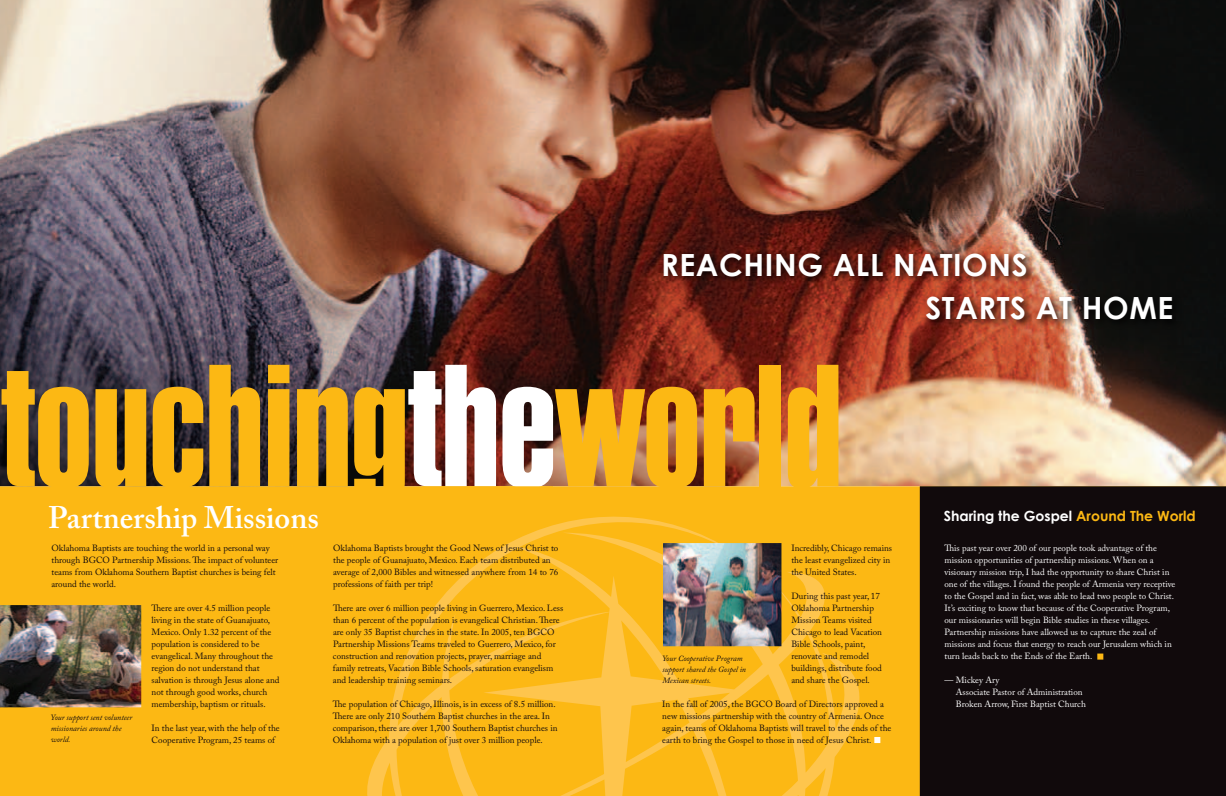
<style>
.page{position:relative;width:1226px;height:796px;background:#fff}
.page>*{position:absolute;margin:0;border:0;box-sizing:border-box;transform-origin:0 0}
.t1{font:168.6px "Jackson";color:#fcb814}
.t2{font:600 31px "Adobe Caslon Pro";color:#fff}
.t3{font:700 30.5px/43.5px "Century Gothic";letter-spacing:.02em;color:#fff}
.t4{font:700 14px "Century Gothic";color:#fff}
.t5{font:9px/12px "Adobe Caslon Pro";color:#110a0c}
.t6{font:9px/12px "Adobe Caslon Pro";color:#fff}
.t7{font:italic 8px/11px "Adobe Caslon Pro";color:#110a0c}
.s1{color:#fff}
.s2{color:#fcb814}
</style>
<div class="page">
<img style="left:0;top:0;width:1226px;height:486px">
<img style="left:0;top:186px;width:607px;height:300px">
<div style="left:0;top:486px;width:1226px;height:309px;background:#fcb814"></div>
<div style="left:919px;top:486px;width:307px;height:309px;background:#110a0c"></div>
<svg style="left:367px;top:516px;width:493px;height:279px"></svg>
<img style="left:627px;top:215px;width:440px;height:106px">
<img style="left:891px;top:259px;width:322px;height:106px">
<svg style="left:1097px;top:653px;width:6px;height:6px"></svg>
<svg style="left:874px;top:737px;width:6px;height:5px"></svg>
<img style="left:0;top:605px;width:141px;height:101px">
<img style="left:663px;top:542px;width:118px;height:103px">
<h3 class="t3" style="left:925px;top:242px;width:249px;text-indent:-264px">REACHING ALL NATIONS<br>STARTS AT HOME</h3>
<h1 class="t1" style="left:1px;top:331px;width:842px">touching<span class="s1">the</span>world</h1>
<h2 class="t2" style="left:48px;top:498px;width:272px">Partnership Missions</h2>
<h3 class="t4" style="left:944px;top:507px;width:253px">Sharing the Gospel <span class="s2">Around The World</span></h3>
<p class="t5" style="left:791px;top:541px;width:102px">Incredibly, Chicago remains the least evangelized city in the United States.</p>
<p class="t5" style="left:791px;top:589px;width:92px">During this past year, 17<br>Oklahoma Partnership<br>Mission Teams visited<br>Chicago to lead Vacation<br>Bible Schools, paint, renovate and remodel buildings, distribute food and share the Gospel.</p>
<p class="t5" style="left:662px;top:697px;width:231px">In the fall of 2005, the BGCO Board of Directors approved a new missions partnership with the country of Armenia. Once again, teams of Oklahoma Baptists will travel to the ends of the earth to bring the Gospel to those in need of Jesus Christ.</p>
<p class="t5" style="left:333px;top:541px;width:227px">Oklahoma Baptists brought the Good News of Jesus Christ to the people of Guanajuato, Mexico. Each team distributed an average of 2,000 Bibles and witnessed anywhere from 14 to 76 professions of faith per trip!</p>
<p class="t5" style="left:333px;top:601px;width:232px">There are over 6 million people living in Guerrero, Mexico. Less than 6 percent of the population is evangelical Christian. There are only 35 Baptist churches in the state. In 2005, ten BGCO Partnership Missions Teams traveled to Guerrero, Mexico, for construction and renovation projects, prayer, marriage and family retreats, Vacation Bible Schools, saturation evangelism and leadership training seminars.</p>
<p class="t5" style="left:333px;top:697px;width:226px">The population of Chicago, Illinois, is in excess of 8.5 million.<br>There are only 210 Southern Baptist churches in the area. In comparison, there are over 1,700 Southern Baptist churches in Oklahoma with a population of just over 3 million people.</p>
<p class="t6" style="left:944px;top:541px;width:232px">This past year over 200 of our people took advantage of the mission opportunities of partnership missions. When on a visionary mission trip, I had the opportunity to share Christ in one of the villages. I found the people of Armenia very receptive to the Gospel and in fact, was able to lead two people to Christ.<br>It’s exciting to know that because of the Cooperative Program, our missionaries will begin Bible studies in these villages.<br>Partnership missions have allowed us to capture the zeal of missions and focus that energy to reach our Jerusalem which in turn leads back to the Ends of the Earth.</p>
<p class="t6" style="left:956px;top:673px;width:131px;text-indent:-11px">— Mickey Ary<br>Associate Pastor of Administration<br>Broken Arrow, First Baptist Church</p>
<p class="t5" style="left:51px;top:541px;width:228px">Oklahoma Baptists are touching the world in a personal way through BGCO Partnership Missions. The impact of volunteer teams from Oklahoma Southern Baptist churches is being felt around the world.</p>
<p class="t5" style="left:151px;top:601px;width:130px">There are over 4.5 million people living in the state of Guanajuato,<br>Mexico. Only 1.32 percent of the population is considered to be evangelical. Many throughout the region do not understand that salvation is through Jesus alone and not through good works, church membership, baptism or rituals.</p>
<p class="t5" style="left:151px;top:721px;width:130px">In the last year, with the help of the<br>Cooperative Program, 25 teams of</p>
<p class="t7" style="left:662px;top:652px;width:85px">Your Cooperative Program support shared the Gospel in<br>Mexican streets.</p>
<p class="t7" style="left:51px;top:711px;width:83px">Your support sent volunteer missionaries around the world.</p>
</div>
